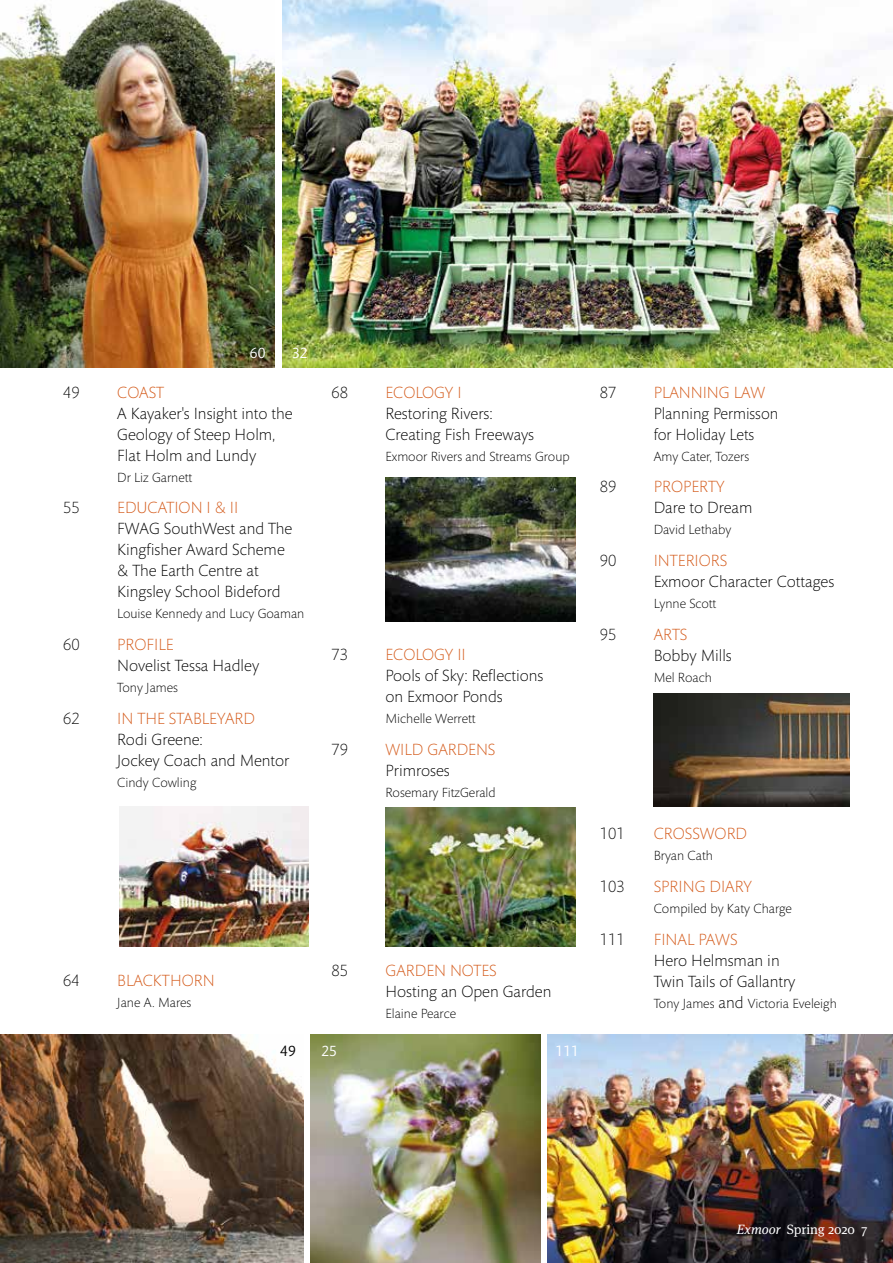
<style>
.page{position:relative;width:893px;height:1263px;background:#fff}
.page>*{position:absolute;margin:0;border:0;box-sizing:border-box;transform-origin:0 0}
.t1{font:300 16.5px/21px "Mundo Sans Std";color:#000}
.t2{font:300 16.5px "Mundo Sans Std";color:#d45a1a}
.t3{font:15px "Mundo Sans Std";color:#fff}
.t4{font:15px "Mundo Sans Std";color:#000}
.t5{font:300 13.5px "Mundo Sans Std";color:#000}
.t6{font:13.5px "Meta Serif Pro";color:#fff}
.s1{font-size:16.5px}
.s2{font-style:italic}
</style>
<div class="page">
<img style="left:0;top:1035px;width:303px;height:228px">
<img style="left:310px;top:1035px;width:230px;height:228px">
<img style="left:548px;top:1035px;width:345px;height:228px">
<img style="left:0;top:0;width:275px;height:368px">
<img style="left:282px;top:0;width:611px;height:368px">
<img style="left:119px;top:807px;width:190px;height:140px">
<img style="left:386px;top:477px;width:189px;height:145px">
<img style="left:386px;top:808px;width:189px;height:139px">
<img style="left:654px;top:693px;width:196px;height:114px">
<p class="t3" style="left:250px;top:345px;width:17px">60</p>
<p class="t3" style="left:292px;top:345px;width:17px">32</p>
<p class="t1" style="left:63px;top:382px;width:18px">49</p>
<p class="t2" style="left:117px;top:383px;width:48px">COAST</p>
<p class="t1" style="left:117px;top:403px;width:177px">A Kayaker's Insight into the<br>Geology of Steep Holm,<br>Flat Holm and Lundy</p>
<p class="t5" style="left:117px;top:470px;width:77px">Dr Liz Garnett</p>
<p class="t1" style="left:63px;top:498px;width:18px">55</p>
<p class="t2" style="left:117px;top:499px;width:123px">EDUCATION I &amp; II</p>
<p class="t1" style="left:117px;top:519px;width:177px">FWAG SouthWest and The<br>Kingfisher Award Scheme &amp; The Earth Centre at<br>Kingsley School Bideford</p>
<p class="t5" style="left:117px;top:607px;width:189px">Louise Kennedy and Lucy Goaman</p>
<p class="t1" style="left:63px;top:635px;width:18px">60</p>
<p class="t2" style="left:117px;top:636px;width:58px">PROFILE</p>
<p class="t1" style="left:117px;top:656px;width:144px">Novelist Tessa Hadley</p>
<p class="t5" style="left:117px;top:680px;width:62px">Tony James</p>
<p class="t1" style="left:63px;top:708px;width:18px">62</p>
<p class="t2" style="left:117px;top:709px;width:139px">IN THE STABLEYARD</p>
<p class="t1" style="left:117px;top:729px;width:174px">Rodi Greene:<br>Jockey Coach and Mentor</p>
<p class="t5" style="left:117px;top:775px;width:81px">Cindy Cowling</p>
<p class="t1" style="left:331px;top:382px;width:18px">68</p>
<p class="t2" style="left:385px;top:383px;width:78px">ECOLOGY I</p>
<p class="t1" style="left:385px;top:403px;width:150px">Restoring Rivers:<br>Creating Fish Freeways</p>
<p class="t5" style="left:385px;top:449px;width:186px">Exmoor Rivers and Streams Group</p>
<p class="t1" style="left:331px;top:645px;width:18px">73</p>
<p class="t2" style="left:385px;top:646px;width:82px">ECOLOGY II</p>
<p class="t1" style="left:385px;top:666px;width:159px">Pools of Sky: Reflections on Exmoor Ponds</p>
<p class="t5" style="left:385px;top:712px;width:92px">Michelle Werrett</p>
<p class="t1" style="left:331px;top:740px;width:18px">79</p>
<p class="t2" style="left:385px;top:741px;width:112px">WILD GARDENS</p>
<p class="t1" style="left:385px;top:761px;width:66px">Primroses</p>
<p class="t5" style="left:385px;top:785px;width:112px">Rosemary FitzGerald</p>
<p class="t1" style="left:63px;top:971px;width:18px">64</p>
<p class="t2" style="left:117px;top:972px;width:99px">BLACKTHORN</p>
<p class="t5" style="left:117px;top:996px;width:76px">Jane A. Mares</p>
<p class="t1" style="left:331px;top:960px;width:18px">85</p>
<p class="t2" style="left:385px;top:961px;width:113px">GARDEN NOTES</p>
<p class="t1" style="left:385px;top:981px;width:167px">Hosting an Open Garden</p>
<p class="t5" style="left:385px;top:1006px;width:72px">Elaine Pearce</p>
<p class="t4" style="left:280px;top:1043px;width:17px">49</p>
<p class="t3" style="left:321px;top:1043px;width:17px">25</p>
<p class="t3" style="left:556px;top:1043px;width:25px">111</p>
<p class="t1" style="left:600px;top:382px;width:18px">87</p>
<p class="t2" style="left:654px;top:383px;width:113px">PLANNING LAW</p>
<p class="t1" style="left:654px;top:403px;width:126px">Planning Permisson for Holiday Lets</p>
<p class="t5" style="left:654px;top:449px;width:97px">Amy Cater, Tozers</p>
<p class="t1" style="left:600px;top:477px;width:18px">89</p>
<p class="t2" style="left:654px;top:478px;width:72px">PROPERTY</p>
<p class="t1" style="left:654px;top:498px;width:100px">Dare to Dream</p>
<p class="t5" style="left:654px;top:523px;width:79px">David Lethaby</p>
<p class="t1" style="left:600px;top:551px;width:18px">90</p>
<p class="t2" style="left:654px;top:552px;width:75px">INTERIORS</p>
<p class="t1" style="left:654px;top:572px;width:182px">Exmoor Character Cottages</p>
<p class="t5" style="left:654px;top:596px;width:64px">Lynne Scott</p>
<p class="t1" style="left:600px;top:624px;width:18px">95</p>
<p class="t2" style="left:654px;top:625px;width:35px">ARTS</p>
<p class="t1" style="left:654px;top:645px;width:80px">Bobby Mills</p>
<p class="t5" style="left:654px;top:670px;width:60px">Mel Roach</p>
<p class="t1" style="left:600px;top:824px;width:26px">101</p>
<p class="t2" style="left:654px;top:825px;width:95px">CROSSWORD</p>
<p class="t5" style="left:654px;top:849px;width:61px">Bryan Cath</p>
<p class="t1" style="left:600px;top:876px;width:26px">103</p>
<p class="t2" style="left:654px;top:878px;width:100px">SPRING DIARY</p>
<p class="t5" style="left:654px;top:901px;width:140px">Compiled by Katy Charge</p>
<p class="t1" style="left:600px;top:929px;width:26px">111</p>
<p class="t2" style="left:654px;top:930px;width:85px">FINAL PAWS</p>
<p class="t1" style="left:654px;top:950px;width:143px">Hero Helmsman in<br>Twin Tails of Gallantry</p>
<p class="t5" style="left:654px;top:996px;width:185px">Tony James <span class="s1">and</span> Victoria Eveleigh</p>
<p class="t6" style="left:737px;top:1219px;width:132px"><span class="s2">Exmoor</span> Spring 2020 7</p>
</div>
